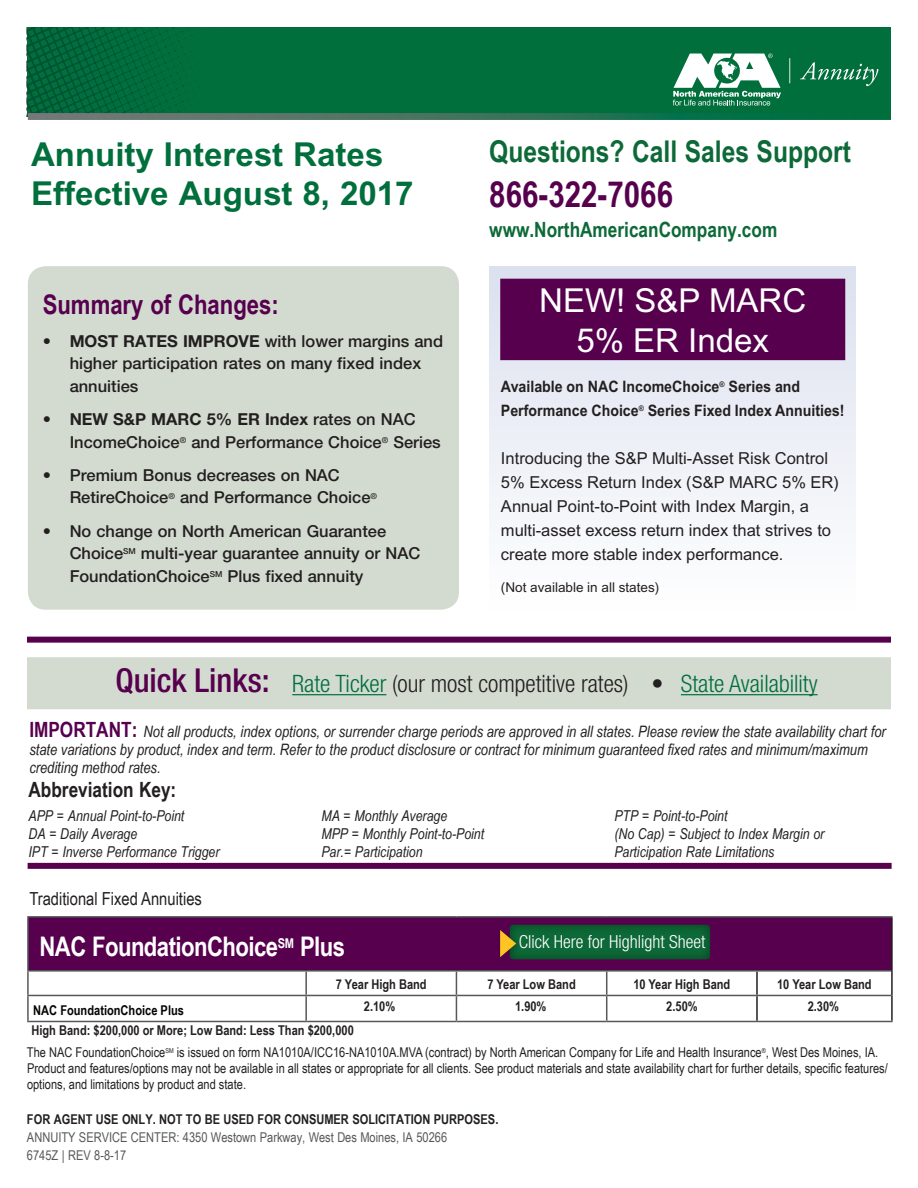
<style>
.page{position:relative;width:918px;height:1188px;background:#fff}
.page>*{position:absolute;margin:0;border:0;box-sizing:border-box;transform-origin:0 0}
.t1{font:700 36px "Arial Narrow";color:#56004e}
.t2{font:700 33px/39.6px "Arial MT Std";color:#006f3c}
.t3{font:33px/39.6px "Arial MT Std";color:#fff;text-align:center}
.t4{font:700 30px "Arial Narrow";color:#0d6937}
.t5{font:700 27px "Arial Narrow";letter-spacing:-.02em;color:#fff}
.t6{font:700 27px "Arial Narrow";color:#56004e}
.t7{font:300 condensed 24px "Helvetica Neue LT Std";color:#006f3c}
.t8{font:700 21px "Arial Narrow";color:#0d6937}
.t9{font:700 21px "Arial Narrow";color:#231f20}
.t10{font:300 condensed 18px "Helvetica Neue LT Std";color:#fff}
.t11{font:18px "Arial Narrow";color:#231f20}
.t12{font:500 16.5px/22.5px "Helvetica Neue LT Std";color:#231f20}
.t13{font:16.5px/24px "Arial MT Std";color:#231f20}
.t14{font:italic 15.75px/18px "Arial Narrow";color:#231f20}
.t15{font:700 15.75px/24px "Arial MT Std";color:#231f20;scale:.9 1}
.t16{font:italic 15px/18px "Arial Narrow";color:#231f20}
.t17{font:13.5px/16.2px "Arial Narrow";color:#231f20}
.t18{font:700 13.5px "Arial Narrow";color:#231f20}
.t19{font:13.5px/18px "Arial Narrow";color:#57585a}
.t20{font:13.5px "Arial MT Std";color:#231f20}
.t21{font:700 13.5px "Arial Narrow";color:#040503}
.s1{font-weight:700}
.s2{font-weight:500;font-size:33px;color:#56004e}
.s3{color:#231f20}
.s4{font-weight:700;font-style:normal;font-size:21px;color:#56004e}
</style>
<div class="page">
<div style="left:27px;top:657px;width:864px;height:52px;background:#d3dbd0;border:2px solid #d3dbd0"></div>
<div style="left:28px;top:27px;width:863px;height:89px;background:#006f3c"></div>
<svg style="left:789px;top:58px;width:1px;height:25px"></svg>
<svg style="left:800px;top:62px;width:78px;height:24px"></svg>
<svg style="left:673px;top:54px;width:108px;height:52px"></svg>
<svg style="left:28px;top:113px;width:863px;height:7px;background:#3a735c"></svg>
<div style="left:28px;top:266px;width:431px;height:344px;background:#d3dbd0;border-radius:18px"></div>
<div style="left:27px;top:637px;width:864px;height:6px;background:#56004e"></div>
<div style="left:28px;top:917px;width:864px;height:54px;background:#56004e"></div>
<hr style="left:891px;top:918px;width:2px;height:53px;background:#231f20">
<hr style="left:756px;top:972px;width:2px;height:23px;background:#231f20">
<hr style="left:891px;top:971px;width:2px;height:24px;background:#231f20">
<hr style="left:756px;top:996px;width:2px;height:25px;background:#231f20">
<hr style="left:891px;top:995px;width:2px;height:26px;background:#231f20">
<hr style="left:27px;top:916px;width:279px;height:2px;background:#57585a">
<hr style="left:27px;top:918px;width:2px;height:52px;background:#57585a">
<hr style="left:306px;top:916px;width:150px;height:2px;background:#57585a">
<hr style="left:456px;top:916px;width:151px;height:2px;background:#57585a">
<hr style="left:607px;top:916px;width:150px;height:2px;background:#57585a">
<hr style="left:757px;top:916px;width:136px;height:2px;background:#57585a">
<hr style="left:27px;top:970px;width:279px;height:2px;background:#57585a">
<hr style="left:27px;top:972px;width:2px;height:23px;background:#57585a">
<hr style="left:306px;top:970px;width:150px;height:2px;background:#57585a">
<hr style="left:305px;top:972px;width:2px;height:23px;background:#57585a">
<hr style="left:456px;top:970px;width:151px;height:2px;background:#57585a">
<hr style="left:607px;top:970px;width:150px;height:2px;background:#57585a">
<hr style="left:757px;top:970px;width:134px;height:2px;background:#57585a">
<hr style="left:27px;top:995px;width:279px;height:1px;background:#57585a">
<hr style="left:27px;top:996px;width:2px;height:25px;background:#57585a">
<hr style="left:306px;top:995px;width:150px;height:1px;background:#57585a">
<hr style="left:305px;top:996px;width:2px;height:25px;background:#57585a">
<hr style="left:456px;top:995px;width:151px;height:1px;background:#57585a">
<svg style="left:456px;top:972px;width:1px;height:49px"></svg>
<hr style="left:607px;top:995px;width:150px;height:1px;background:#57585a">
<svg style="left:606px;top:972px;width:1px;height:49px"></svg>
<hr style="left:757px;top:995px;width:134px;height:1px;background:#57585a">
<hr style="left:27px;top:1021px;width:279px;height:1px;background:#57585a">
<hr style="left:306px;top:1021px;width:150px;height:1px;background:#57585a">
<hr style="left:456px;top:1021px;width:151px;height:1px;background:#57585a">
<hr style="left:607px;top:1021px;width:150px;height:1px;background:#57585a">
<hr style="left:757px;top:1021px;width:136px;height:1px;background:#57585a">
<div style="left:503px;top:924px;width:208px;height:46px;background:#231f20;opacity:.5"></div>
<div style="left:497px;top:927px;width:25px;height:36px;background:#231f20;opacity:.3"></div>
<svg style="left:500px;top:930px;width:16px;height:27px"></svg>
<hr style="left:292px;top:694px;width:94px;height:1px;background:#006f3c">
<hr style="left:681px;top:694px;width:137px;height:1px;background:#006f3c">
<div style="left:28px;top:863px;width:864px;height:6px;background:#56004e"></div>
<div style="left:489px;top:266px;width:367px;height:344px;background:linear-gradient(to bottom,#d8daea,#fff)"></div>
<div style="left:500px;top:279px;width:345px;height:81px;background:#56004e"></div>
<h2 class="t2" style="left:31px;top:134px;width:384px">Annuity Interest Rates<br>Effective August 8, 2017</h2>
<h3 class="t6" style="left:43px;top:288px;width:238px">Summary of Changes:</h3>
<p class="t12" style="left:70px;top:330px;width:375px;text-indent:-27px"><span class="s1">• MOST RATES IMPROVE</span> with lower margins and higher participation rates on many fixed index annuities</p>
<p class="t12" style="left:70px;top:408px;width:373px;text-indent:-27px"><span class="s1">• NEW S&amp;P MARC 5% ER Index</span> rates on NAC<br>IncomeChoice<sup>®</sup> and Performance Choice<sup>®</sup> Series</p>
<p class="t12" style="left:70px;top:464px;width:309px;text-indent:-27px">• Premium Bonus decreases on NAC<br>RetireChoice<sup>®</sup> and Performance Choice<sup>®</sup></p>
<p class="t12" style="left:70px;top:519px;width:352px;text-indent:-27px">• No change on North American Guarantee<br>Choice<sup>SM</sup> multi-year guarantee annuity or NAC<br>FoundationChoice<sup>SM</sup> Plus fixed annuity</p>
<h3 class="t4" style="left:489px;top:134px;width:363px">Questions? Call Sales Support</h3>
<h1 class="t1" style="left:489px;top:174px;width:185px">866-322-7066</h1>
<h3 class="t8" style="left:489px;top:218px;width:290px">www.NorthAmericanCompany.com</h3>
<h2 class="t3" style="left:539px;top:281px;width:269px">NEW! S&amp;P MARC<br>5% ER Index</h2>
<p class="t15" style="left:501px;top:374px;width:383px">Available on NAC IncomeChoice<sup>®</sup> Series and<br>Performance Choice<sup>®</sup> Series Fixed Index Annuities!</p>
<p class="t13" style="left:501px;top:446px;width:340px">Introducing the S&amp;P Multi-Asset Risk Control 5% Excess Return Index (S&amp;P MARC 5% ER)<br>Annual Point-to-Point with Index Margin, a multi-asset excess return index that strives to create more stable index performance.</p>
<p class="t20" style="left:501px;top:579px;width:160px">(Not available in all states)</p>
<h3 class="t7" style="left:115px;top:670px;width:704px"><span class="s2">Quick Links:</span> Rate Ticker <span class="s3">(our most competitive rates) •</span> State Availability</h3>
<p class="t14" style="left:29px;top:723px;width:858px"><span class="s4">IMPORTANT:</span> Not all products, index options, or surrender charge periods are approved in all states. Please review the state availability chart for state variations by product, index and term. Refer to the product disclosure or contract for minimum guaranteed fixed rates and minimum/maximum crediting method rates.</p>
<h3 class="t9" style="left:29px;top:778px;width:149px">Abbreviation Key:</h3>
<p class="t16" style="left:29px;top:807px;width:193px">APP = Annual Point-to-Point<br>DA = Daily Average<br>IPT = Inverse Performance Trigger</p>
<p class="t16" style="left:321px;top:807px;width:164px">MA = Monthly Average<br>MPP = Monthly Point-to-Point<br>Par.= Participation</p>
<p class="t16" style="left:614px;top:807px;width:211px">PTP = Point-to-Point<br>(No Cap) = Subject to Index Margin or<br>Participation Rate Limitations</p>
<h3 class="t11" style="left:29px;top:888px;width:174px">Traditional Fixed Annuities</h3>
<h3 class="t10" style="left:519px;top:932px;width:188px">Click Here for Highlight Sheet</h3>
<h3 class="t5" style="left:39px;top:931px;width:307px">NAC FoundationChoice<sup>SM</sup> Plus</h3>
<p class="t18" style="left:336px;top:977px;width:92px">7 Year High Band</p>
<p class="t18" style="left:487px;top:977px;width:90px">7 Year Low Band</p>
<p class="t18" style="left:633px;top:977px;width:99px">10 Year High Band</p>
<p class="t18" style="left:777px;top:977px;width:96px">10 Year Low Band</p>
<p class="t21" style="left:33px;top:1002px;width:152px">NAC FoundationChoice Plus</p>
<p class="t18" style="left:364px;top:998px;width:33px">2.10%</p>
<p class="t18" style="left:515px;top:998px;width:33px">1.90%</p>
<p class="t18" style="left:666px;top:998px;width:33px">2.50%</p>
<p class="t18" style="left:808px;top:998px;width:33px">2.30%</p>
<p class="t18" style="left:31px;top:1022px;width:324px">High Band: $200,000 or More; Low Band: Less Than $200,000</p>
<p class="t17" style="left:27px;top:1044px;width:862px">The NAC FoundationChoice<sup>SM</sup> is issued on form NA1010A/ICC16-NA1010A.MVA (contract) by North American Company for Life and Health Insurance<sup>®</sup>, West Des Moines, IA.<br>Product and features/options may not be available in all states or appropriate for all clients. See product materials and state availability chart for further details, specific features/ options, and limitations by product and state.</p>
<p class="t18" style="left:27px;top:1111px;width:473px">FOR AGENT USE ONLY. NOT TO BE USED FOR CONSUMER SOLICITATION PURPOSES.</p>
<p class="t19" style="left:27px;top:1128px;width:422px">ANNUITY SERVICE CENTER: 4350 Westown Parkway, West Des Moines, IA 50266<br>6745Z | REV 8-8-17</p>
</div>
